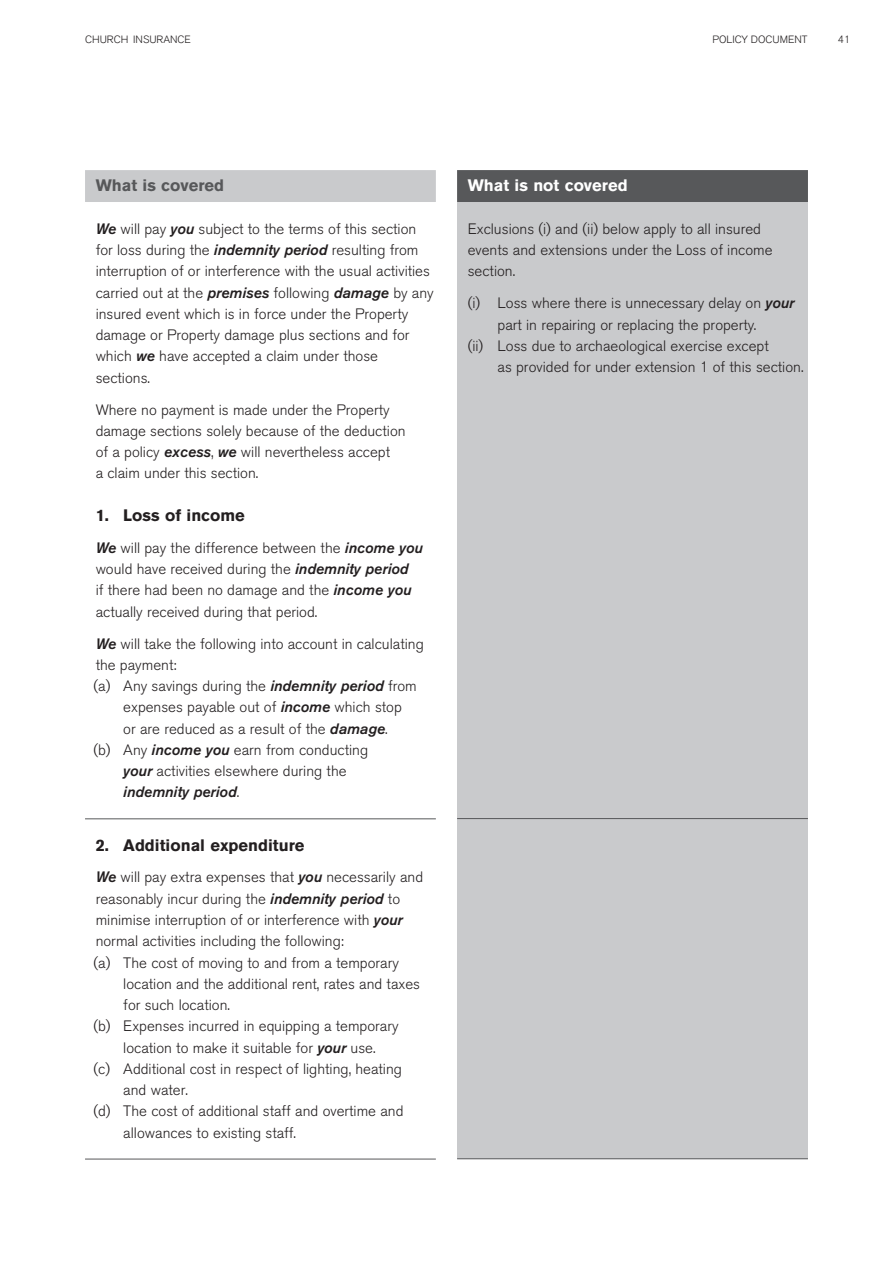
<style>
.page{position:relative;width:893px;height:1263px;background:#fff}
.page>*{position:absolute;margin:0;border:0;box-sizing:border-box;transform-origin:0 0}
.t1{font:700 16.5px "Akzidenz Grotesk BQ";color:#231f20}
.t2{font:700 16.5px "Akzidenz Grotesk BQ";color:#fff}
.t3{font:700 16.5px "Akzidenz Grotesk BQ";color:#57585a}
.t4{font:300 15px/21.3px "Akzidenz Grotesk BQ";color:#231f20}
.t5{font:italic 15px "Akzidenz Grotesk BQ Med";color:#231f20}
.t6{font:300 10.5px "Akzidenz Grotesk BQ";color:#231f20}
.s1{font-family:"Akzidenz Grotesk BQ Med";font-weight:400;font-style:italic}
.s2{font-family:"Akzidenz Grotesk BQ";font-weight:300;font-style:normal}
</style>
<div class="page">
<div style="left:457px;top:170px;width:351px;height:989px;background:#c9cacc"></div>
<div style="left:85px;top:170px;width:351px;height:32px;background:#c9cacc"></div>
<hr style="left:85px;top:818px;width:351px;height:1px;background:#57585a">
<hr style="left:85px;top:1159px;width:351px;height:1px;background:#57585a">
<div style="left:457px;top:170px;width:351px;height:32px;background:#57585a"></div>
<hr style="left:457px;top:818px;width:351px;height:1px;background:#57585a">
<hr style="left:457px;top:1158px;width:351px;height:1px;background:#57585a">
<p class="t6" style="left:85px;top:35px;width:107px">CHURCH INSURANCE</p>
<p class="t6" style="left:712px;top:35px;width:97px">POLICY DOCUMENT</p>
<p class="t6" style="left:838px;top:35px;width:14px">41</p>
<p class="t3" style="left:96px;top:180px;width:130px">What is covered</p>
<p class="t4" style="left:96px;top:220px;width:340px"><span class="s1">We</span> will pay <span class="s1">you</span> subject to the terms of this section for loss during the <span class="s1">indemnity period</span> resulting from interruption of or interference with the usual activities carried out at the <span class="s1">premises</span> following <span class="s1">damage</span> by any insured event which is in force under the Property damage or Property damage plus sections and for which <span class="s1">we</span> have accepted a claim under those sections.</p>
<p class="t4" style="left:96px;top:400px;width:311px">Where no payment is made under the Property damage sections solely because of the deduction of a policy <span class="s1">excess</span>, <span class="s1">we</span> will nevertheless accept<br>a claim under this section.</p>
<p class="t1" style="left:96px;top:509px;width:151px">1. Loss of income</p>
<p class="t4" style="left:96px;top:539px;width:329px"><span class="s1">We</span> will pay the difference between the <span class="s1">income you </span>would have received during the <span class="s1">indemnity period<br></span>if there had been no damage and the <span class="s1">income you </span>actually received during that period.</p>
<p class="t4" style="left:96px;top:634px;width:330px"><span class="s1">We</span> will take the following into account in calculating</p>
<p class="t4" style="left:96px;top:656px;width:82px">the payment:</p>
<p class="t4" style="left:94px;top:677px;width:325px">(a) Any savings during the <span class="s1">indemnity period</span> from</p>
<p class="t4" style="left:123px;top:698px;width:280px">expenses payable out of <span class="s1">income</span> which stop</p>
<p class="t4" style="left:123px;top:719px;width:266px">or are reduced as a result of the <span class="s1">damage</span>.</p>
<p class="t4" style="left:94px;top:741px;width:276px">(b) Any <span class="s1">income you</span> earn from conducting</p>
<p class="t4" style="left:123px;top:762px;width:225px"><span class="s1">your</span> activities elsewhere during the</p>
<p class="t5" style="left:123px;top:787px;width:117px">indemnity period<span class="s2">.</span></p>
<p class="t1" style="left:96px;top:839px;width:210px">2. Additional expenditure</p>
<p class="t4" style="left:94px;top:868px;width:331px"><span class="s1">We</span> will pay extra expenses that <span class="s1">you</span> necessarily and reasonably incur during the <span class="s1">indemnity period</span> to minimise interruption of or interference with <span class="s1">your </span>normal activities including the following:<br>(a) The cost of moving to and from a temporary</p>
<p class="t4" style="left:123px;top:975px;width:298px">location and the additional rent, rates and taxes</p>
<p class="t4" style="left:123px;top:996px;width:108px">for such location.</p>
<p class="t4" style="left:94px;top:1017px;width:307px">(b) Expenses incurred in equipping a temporary</p>
<p class="t4" style="left:123px;top:1038px;width:254px">location to make it suitable for <span class="s1">your</span> use.</p>
<p class="t4" style="left:94px;top:1060px;width:310px">(c) Additional cost in respect of lighting, heating</p>
<p class="t4" style="left:123px;top:1081px;width:66px">and water.</p>
<p class="t4" style="left:94px;top:1102px;width:311px">(d) The cost of additional staff and overtime and</p>
<p class="t4" style="left:123px;top:1123px;width:174px">allowances to existing staff.</p>
<p class="t2" style="left:468px;top:180px;width:161px">What is not covered</p>
<p class="t4" style="left:468px;top:220px;width:306px">Exclusions (i) and (ii) below apply to all insured events and extensions under the Loss of income section.</p>
<p class="t4" style="left:468px;top:294px;width:328px">(i) Loss where there is unnecessary delay on <span class="s1">your</span></p>
<p class="t4" style="left:497px;top:315px;width:260px">part in repairing or replacing the property.</p>
<p class="t4" style="left:468px;top:337px;width:303px">(ii) Loss due to archaeological exercise except</p>
<p class="t4" style="left:497px;top:358px;width:307px">as provided for under extension 1 of this section.</p>
</div>
